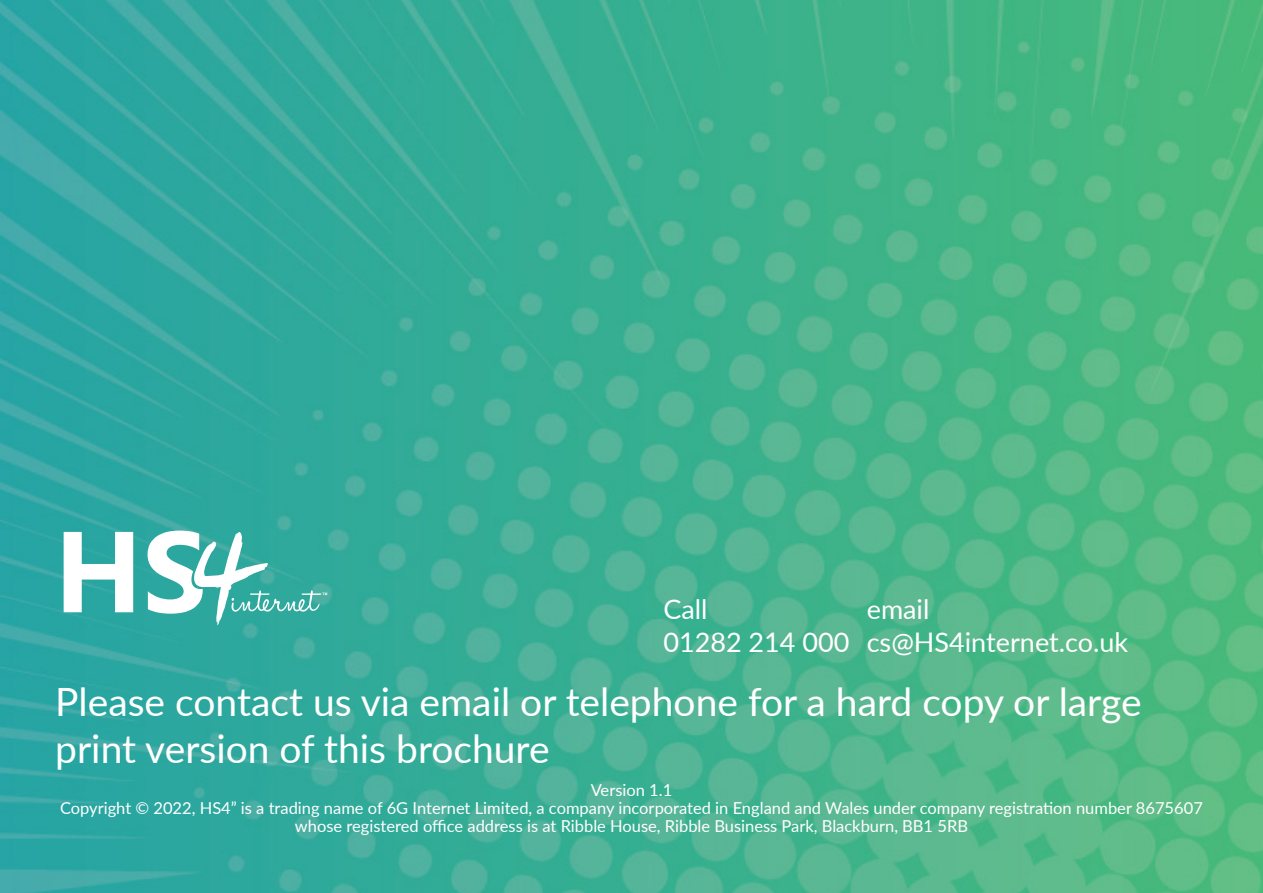
<style>
.page{position:relative;width:1263px;height:893px;background:#fff}
.page>*{position:absolute;margin:0;border:0;box-sizing:border-box;transform-origin:0 0}
.body_text{font:39px/46.8px "Lato";color:#fff}
.body_text-2{font:27px/32.4px "Lato";color:#fff}
.t1{font:16.5px/18px "Lato";color:#fff;text-align:center}
</style>
<div class="page">
<img style="left:0;top:0;width:1263px;height:893px">
<svg style="left:64px;top:532px;width:69px;height:80px"></svg>
<svg style="left:148px;top:531px;width:179px;height:94px"></svg>
<p class="body_text-2" style="left:663px;top:592px;width:188px">Call<br>01282 214 000</p>
<p class="body_text-2" style="left:867px;top:592px;width:263px">email cs@HS4internet.co.uk</p>
<p class="body_text" style="left:55px;top:677px;width:1088px">Please contact us via email or telephone for a hard copy or large print version of this brochure</p>
<p class="t1" style="left:591px;top:780px;width:83px">Version 1.1</p>
<p class="t1" style="left:60px;top:798px;width:1144px">Copyright © 2022, HS4” is a trading name of 6G Internet Limited, a company incorporated in England and Wales under company registration number 8675607 whose registered office address is at Ribble House, Ribble Business Park, Blackburn, BB1 5RB</p>
</div>
